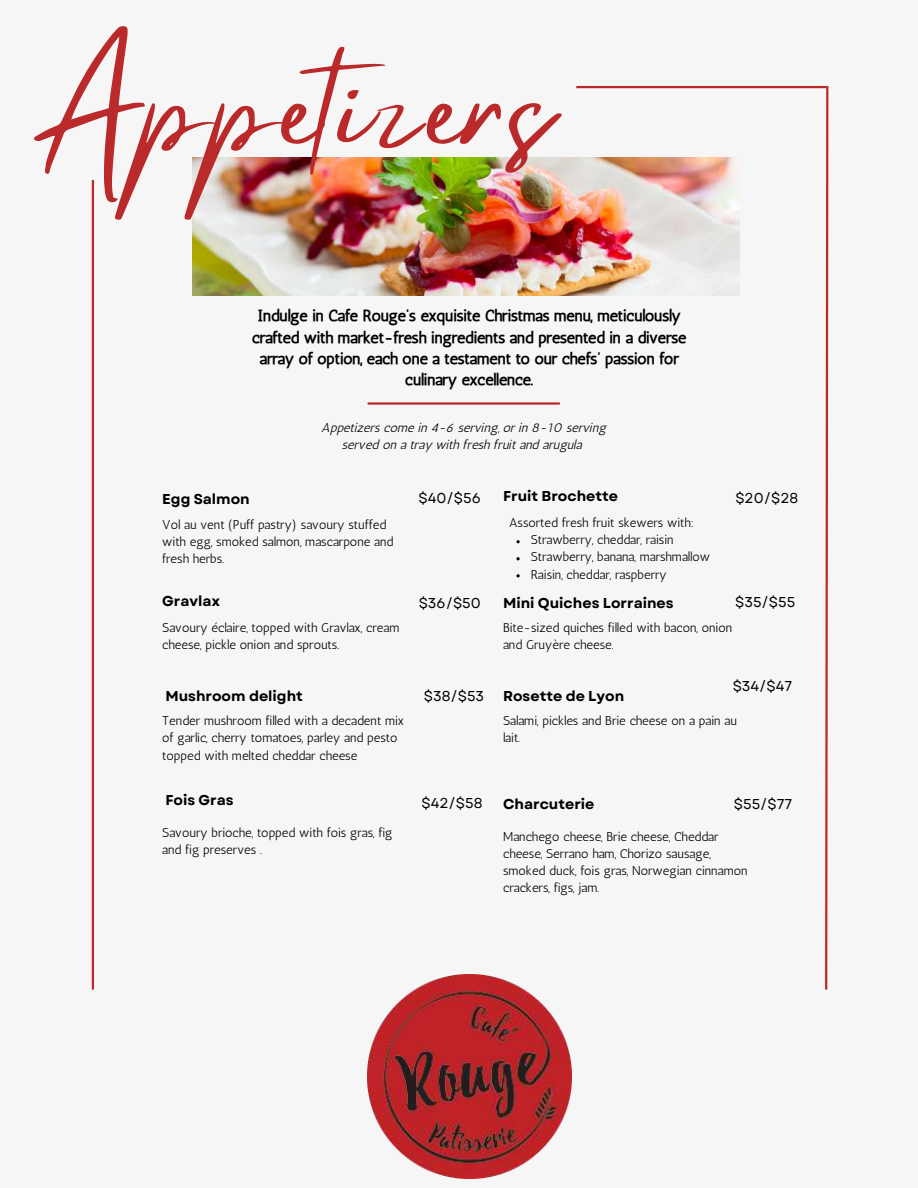
<style>
.page{position:relative;width:918px;height:1188px;background:#f6f6f6}
.page>*{position:absolute;margin:0;border:0;box-sizing:border-box;transform-origin:0 0}
.t1{font:122.1px "Mistrully";color:#bb2a2a}
.t2{font:15.75px/21.3px "CA Generated";color:#000;text-align:center}
.t3{font:700 14.25px "Garet";color:#000}
.t4{font:14.25px "Garet";color:#000}
.t5{font:12.75px/17.1px "Antic";color:#000}
.t6{font:12.75px/17.1px "CA Generated";color:#000;text-align:center}
</style>
<div class="page">
<hr style="left:576px;top:86px;width:250px;height:2px;background:#bb2a2a">
<hr style="left:92px;top:180px;width:2px;height:810px;background:#bb2a2a">
<hr style="left:368px;top:402px;width:192px;height:3px;background:#bb2a2a">
<svg style="left:824px;top:85px;width:5px;height:905px"></svg>
<img style="left:368px;top:975px;width:203px;height:203px">
<img style="left:193px;top:157px;width:547px;height:139px">
<svg style="left:516px;top:540px;width:4px;height:3px"></svg>
<svg style="left:516px;top:557px;width:4px;height:3px"></svg>
<svg style="left:516px;top:574px;width:4px;height:3px"></svg>
<h1 class="t1" style="left:28px;top:8px;width:524px">Appetizers</h1>
<p class="t2" style="left:252px;top:305px;width:436px">Indulge in Cafe Rouge’s exquisite Christmas menu, meticulously crafted with market-fresh ingredients and presented in a diverse array of option, each one a testament to our chefs’ passion for culinary excellence.</p>
<p class="t6" style="left:322px;top:419px;width:286px">Appetizers come in 4-6 serving, or in 8-10 serving served on a tray with fresh fruit and arugula</p>
<p class="t3" style="left:162px;top:489px;width:89px">Egg Salmon</p>
<p class="t3" style="left:503px;top:486px;width:117px">Fruit Brochette</p>
<p class="t4" style="left:419px;top:487px;width:64px">$40/$56</p>
<p class="t5" style="left:162px;top:516px;width:233px">Vol au vent (Puff pastry) savoury stuffed with egg, smoked salmon, mascarpone and fresh herbs.</p>
<p class="t5" style="left:531px;top:514px;width:181px;text-indent:-22px">Assorted fresh fruit skewers with:<br>Strawberry, cheddar, raisin<br>Strawberry, banana, marshmallow<br>Raisin, cheddar, raspberry</p>
<p class="t3" style="left:162px;top:591px;width:60px">Gravlax</p>
<p class="t3" style="left:503px;top:593px;width:172px">Mini Quiches Lorraines</p>
<p class="t4" style="left:419px;top:593px;width:64px">$36/$50</p>
<p class="t4" style="left:735px;top:487px;width:64px">$20/$28</p>
<p class="t4" style="left:735px;top:592px;width:62px">$35/$55</p>
<p class="t5" style="left:162px;top:619px;width:239px">Savoury éclaire, topped with Gravlax, cream cheese, pickle onion and sprouts.</p>
<p class="t5" style="left:503px;top:619px;width:231px">Bite-sized quiches filled with bacon, onion and Gruyère cheese.</p>
<p class="t3" style="left:165px;top:685px;width:139px">Mushroom delight</p>
<p class="t4" style="left:424px;top:686px;width:62px">$38/$53</p>
<p class="t3" style="left:503px;top:686px;width:123px">Rosette de Lyon</p>
<p class="t4" style="left:733px;top:676px;width:61px">$34/$47</p>
<p class="t5" style="left:162px;top:712px;width:243px">Tender mushroom filled with a decadent mix of garlic, cherry tomatoes, parley and pesto topped with melted cheddar cheese</p>
<p class="t5" style="left:503px;top:712px;width:235px">Salami, pickles and Brie cheese on a pain au lait.</p>
<p class="t3" style="left:165px;top:789px;width:70px">Fois Gras</p>
<p class="t3" style="left:503px;top:794px;width:93px">Charcuterie</p>
<p class="t4" style="left:422px;top:793px;width:63px">$42/$58</p>
<p class="t4" style="left:734px;top:794px;width:60px">$55/$77</p>
<p class="t5" style="left:162px;top:824px;width:232px">Savoury brioche, topped with fois gras, fig and fig preserves .</p>
<p class="t5" style="left:503px;top:828px;width:246px">Manchego cheese, Brie cheese, Cheddar cheese, Serrano ham, Chorizo sausage, smoked duck, fois gras, Norwegian cinnamon crackers, figs, jam.</p>
</div>
